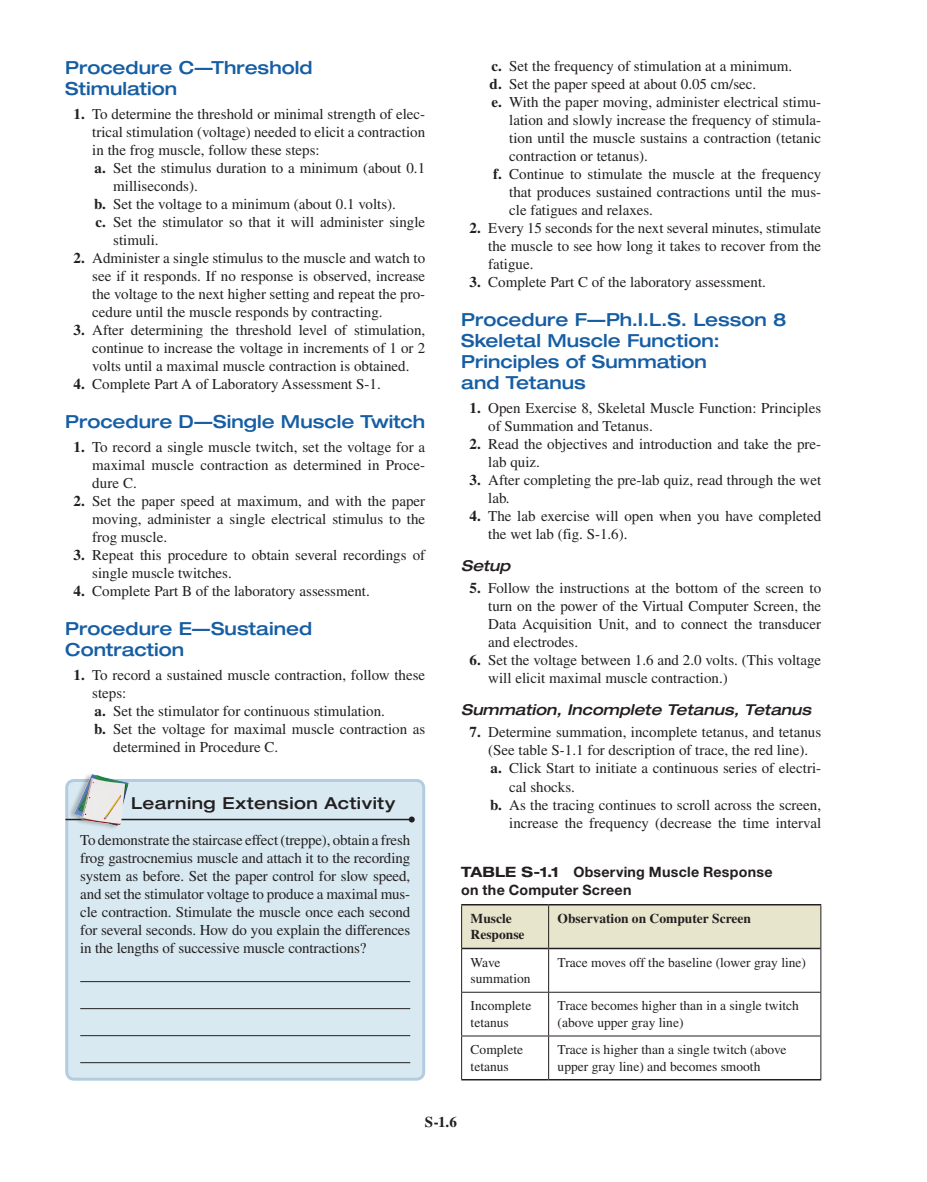
<style>
.page{position:relative;width:927px;height:1182px;background:#fff}
.page>*{position:absolute;margin:0;border:0;box-sizing:border-box;transform-origin:0 0}
.t1{font:500 expanded 18px/21px "Helvetica Neue LT Std";color:#165ea4}
.t2{font:500 expanded 16.5px "Helvetica Neue LT Std";letter-spacing:.03em;color:#231f20}
.t3{font:15px/18px "Times LT Std";color:#231f20;text-align:justify}
.t4{font:italic 500 expanded 15px "Helvetica Neue LT Std";color:#231f20}
.t5{font:700 15px "Times LT Std";color:#231f20}
.t6{font:700 14.25px/18px "Helvetica Neue LT Std";letter-spacing:.015em;color:#231f20}
.t7{font:13.5px/16.5px "Times LT Std";color:#231f20}
.t8{font:700 13.5px/16.5px "Times LT Std";color:#231f20}
.s1{font-weight:700}
.s2{font-stretch:expanded}
</style>
<div class="page">
<div style="left:462px;top:905px;width:359px;height:42px;background:#e7e5cb"></div>
<hr style="left:461px;top:948px;width:1px;height:43px;background:#231f20">
<hr style="left:548px;top:949px;width:1px;height:42px;background:#231f20">
<hr style="left:821px;top:948px;width:1px;height:43px;background:#231f20">
<hr style="left:461px;top:991px;width:88px;height:1px;background:#231f20">
<hr style="left:461px;top:992px;width:1px;height:43px;background:#231f20">
<hr style="left:549px;top:991px;width:272px;height:1px;background:#231f20">
<hr style="left:548px;top:992px;width:1px;height:43px;background:#231f20">
<hr style="left:821px;top:992px;width:1px;height:43px;background:#231f20">
<hr style="left:461px;top:903px;width:88px;height:2px;background:#231f20">
<hr style="left:549px;top:903px;width:272px;height:2px;background:#231f20">
<hr style="left:462px;top:947px;width:87px;height:2px;background:#231f20">
<hr style="left:549px;top:947px;width:272px;height:2px;background:#231f20">
<hr style="left:461px;top:905px;width:1px;height:43px;background:#231f20">
<hr style="left:548px;top:905px;width:1px;height:42px;background:#231f20">
<hr style="left:821px;top:905px;width:1px;height:43px;background:#231f20">
<hr style="left:461px;top:1035px;width:88px;height:1px;background:#231f20">
<hr style="left:461px;top:1036px;width:1px;height:42px;background:#231f20">
<hr style="left:549px;top:1035px;width:272px;height:1px;background:#231f20">
<hr style="left:548px;top:1036px;width:1px;height:42px;background:#231f20">
<hr style="left:821px;top:1036px;width:1px;height:42px;background:#231f20">
<hr style="left:461px;top:1078px;width:88px;height:2px;background:#231f20">
<hr style="left:549px;top:1078px;width:272px;height:2px;background:#231f20">
<div style="left:67px;top:780px;width:357px;height:298px;background:#d8e9f1;border-radius:8px"></div>
<hr style="left:80px;top:981px;width:330px;height:1px;background:#231f20">
<hr style="left:80px;top:1008px;width:330px;height:1px;background:#231f20">
<hr style="left:80px;top:1035px;width:330px;height:1px;background:#231f20">
<hr style="left:80px;top:1062px;width:330px;height:1px;background:#231f20">
<div style="left:65px;top:778px;width:360px;height:302px;border:3px solid #b4ccdf;border-radius:8px"></div>
<hr style="left:66px;top:818px;width:346px;height:2px;background:#231f20">
<svg style="left:409px;top:816px;width:6px;height:6px"></svg>
<div style="left:67px;top:771px;width:61px;height:59px;background:#231f20;opacity:.3"></div>
<img style="left:74px;top:774px;width:54px;height:51px">
<p class="t1" style="left:65px;top:56px;width:249px">Procedure C—Threshold<br>Stimulation</p>
<p class="t3" style="left:74px;top:105px;width:353px"><span class="s1">1.</span> To determine the threshold or minimal strength of elec-</p>
<p class="t3" style="left:92px;top:123px;width:334px">trical stimulation (voltage) needed to elicit a contraction</p>
<p class="t3" style="left:92px;top:141px;width:229px">in the frog muscle, follow these steps:</p>
<p class="t3" style="left:95px;top:159px;width:332px"><span class="s1">a.</span> Set the stimulus duration to a minimum (about 0.1</p>
<p class="t3" style="left:113px;top:177px;width:86px">milliseconds).</p>
<p class="t3" style="left:94px;top:195px;width:303px"><span class="s1">b.</span> Set the voltage to a minimum (about 0.1 volts).</p>
<p class="t3" style="left:95px;top:213px;width:331px"><span class="s1">c.</span> Set the stimulator so that it will administer single</p>
<p class="t3" style="left:113px;top:231px;width:47px">stimuli.</p>
<p class="t3" style="left:92px;top:249px;width:334px;text-indent:-19px"><span class="s1">2.</span> Administer a single stimulus to the muscle and watch to see if it responds. If no response is observed, increase the voltage to the next higher setting and repeat the pro&shy;cedure until the muscle responds by contracting.</p>
<p class="t3" style="left:92px;top:321px;width:335px;text-indent:-19px"><span class="s1">3.</span> After determining the threshold level of stimulation, continue to increase the voltage in increments of 1 or 2 volts until a maximal muscle contraction is obtained.</p>
<p class="t3" style="left:74px;top:375px;width:309px"><span class="s1">4.</span> Complete Part A of Laboratory Assessment S-1.</p>
<p class="t1" style="left:65px;top:410px;width:362px">Procedure D—Single Muscle Twitch</p>
<p class="t3" style="left:92px;top:438px;width:334px;text-indent:-19px"><span class="s1">1.</span> To record a single muscle twitch, set the voltage for a maximal muscle contraction as determined in Proce&shy;dure C.</p>
<p class="t3" style="left:92px;top:492px;width:335px;text-indent:-19px"><span class="s1">2.</span> Set the paper speed at maximum, and with the paper moving, administer a single electrical stimulus to the frog muscle.</p>
<p class="t3" style="left:92px;top:546px;width:335px;text-indent:-19px"><span class="s1">3.</span> Repeat this procedure to obtain several recordings of single muscle twitches.</p>
<p class="t3" style="left:74px;top:582px;width:298px"><span class="s1">4.</span> Complete Part B of the laboratory assessment.</p>
<p class="t1" style="left:65px;top:617px;width:248px">Procedure E—Sustained<br>Contraction</p>
<p class="t3" style="left:74px;top:666px;width:353px"><span class="s1">1.</span> To record a sustained muscle contraction, follow these</p>
<p class="t3" style="left:92px;top:684px;width:36px">steps:</p>
<p class="t3" style="left:95px;top:702px;width:292px"><span class="s1">a.</span> Set the stimulator for continuous stimulation.</p>
<p class="t3" style="left:94px;top:720px;width:333px"><span class="s1">b.</span> Set the voltage for maximal muscle contraction as</p>
<p class="t3" style="left:113px;top:738px;width:166px">determined in Procedure C.</p>
<p class="t2" style="left:131px;top:792px;width:265px">Learning Extension Activity</p>
<p class="t3" style="left:80px;top:830px;width:332px">To demonstrate the staircase effect (treppe), obtain a fresh frog gastrocnemius muscle and attach it to the recording system as before. Set the paper control for slow speed, and set the stimulator voltage to produce a maximal mus&shy;cle contraction. Stimulate the muscle once each second for several seconds. How do you explain the differences in the lengths of successive muscle contractions?</p>
<p class="t3" style="left:491px;top:57px;width:303px"><span class="s1">c.</span> Set the frequency of stimulation at a minimum.</p>
<p class="t3" style="left:490px;top:75px;width:268px"><span class="s1">d.</span> Set the paper speed at about 0.05 cm/sec.</p>
<p class="t3" style="left:491px;top:93px;width:331px"><span class="s1">e.</span> With the paper moving, administer electrical stimu-</p>
<p class="t3" style="left:509px;top:111px;width:313px">lation and slowly increase the frequency of stimula-</p>
<p class="t3" style="left:509px;top:129px;width:314px">tion until the muscle sustains a contraction (tetanic</p>
<p class="t3" style="left:509px;top:147px;width:140px">contraction or tetanus).</p>
<p class="t3" style="left:493px;top:165px;width:330px"><span class="s1">f.</span> Continue to stimulate the muscle at the frequency</p>
<p class="t3" style="left:509px;top:183px;width:313px">that produces sustained contractions until the mus-</p>
<p class="t3" style="left:509px;top:201px;width:145px">cle fatigues and relaxes.</p>
<p class="t3" style="left:488px;top:219px;width:334px;text-indent:-19px"><span class="s1">2.</span> Every 15 seconds for the next several minutes, stimulate the muscle to see how long it takes to recover from the fatigue.</p>
<p class="t3" style="left:470px;top:273px;width:298px"><span class="s1">3.</span> Complete Part C of the laboratory assessment.</p>
<p class="t1" style="left:461px;top:309px;width:327px">Procedure F—Ph.I.L.S. Lesson 8<br>Skeletal Muscle Function:<br>Principles of Summation<br>and Tetanus</p>
<p class="t3" style="left:488px;top:399px;width:334px;text-indent:-19px"><span class="s1">1.</span> Open Exercise 8, Skeletal Muscle Function: Principles of Summation and Tetanus.</p>
<p class="t3" style="left:488px;top:435px;width:334px;text-indent:-19px"><span class="s1">2.</span> Read the objectives and introduction and take the pre&shy;lab quiz.</p>
<p class="t3" style="left:488px;top:471px;width:334px;text-indent:-19px"><span class="s1">3.</span> After completing the pre-lab quiz, read through the wet lab.</p>
<p class="t3" style="left:488px;top:507px;width:334px;text-indent:-19px"><span class="s1">4.</span> The lab exercise will open when you have completed the wet lab (fig. S-1.6).</p>
<p class="t4" style="left:461px;top:556px;width:51px">Setup</p>
<p class="t3" style="left:488px;top:579px;width:335px;text-indent:-19px"><span class="s1">5.</span> Follow the instructions at the bottom of the screen to turn on the power of the Virtual Computer Screen, the Data Acquisition Unit, and to connect the transducer and electrodes.</p>
<p class="t3" style="left:488px;top:651px;width:334px;text-indent:-19px"><span class="s1">6.</span> Set the voltage between 1.6 and 2.0 volts. (This voltage will elicit maximal muscle contraction.)</p>
<p class="t4" style="left:461px;top:700px;width:352px">Summation, Incomplete Tetanus, Tetanus</p>
<p class="t3" style="left:470px;top:723px;width:353px"><span class="s1">7.</span> Determine summation, incomplete tetanus, and tetanus</p>
<p class="t3" style="left:488px;top:741px;width:321px">(See table S-1.1 for description of trace, the red line).</p>
<p class="t3" style="left:491px;top:759px;width:332px"><span class="s1">a.</span> Click Start to initiate a continuous series of electri-</p>
<p class="t3" style="left:509px;top:777px;width:67px">cal shocks.</p>
<p class="t3" style="left:490px;top:795px;width:332px"><span class="s1">b.</span> As the tracing continues to scroll across the screen,</p>
<p class="t3" style="left:509px;top:813px;width:313px">increase the frequency (decrease the time interval</p>
<p class="t6" style="left:461px;top:862px;width:313px"><span class="s2">Table S-1.1</span> Observing Muscle Response on the Computer Screen</p>
<p class="t8" style="left:471px;top:909px;width:55px">Muscle<br>Response</p>
<p class="t8" style="left:558px;top:909px;width:195px">Observation on Computer Screen</p>
<p class="t7" style="left:471px;top:953px;width:62px">Wave summation</p>
<p class="t7" style="left:558px;top:953px;width:250px">Trace moves off the baseline (lower gray line)</p>
<p class="t7" style="left:471px;top:997px;width:62px">Incomplete tetanus</p>
<p class="t7" style="left:558px;top:997px;width:243px">Trace becomes higher than in a single twitch (above upper gray line)</p>
<p class="t7" style="left:471px;top:1041px;width:54px">Complete tetanus</p>
<p class="t7" style="left:558px;top:1041px;width:230px">Trace is higher than a single twitch (above upper gray line) and becomes smooth</p>
<p class="t5" style="left:425px;top:1112px;width:34px">S-1.6</p>
</div>
